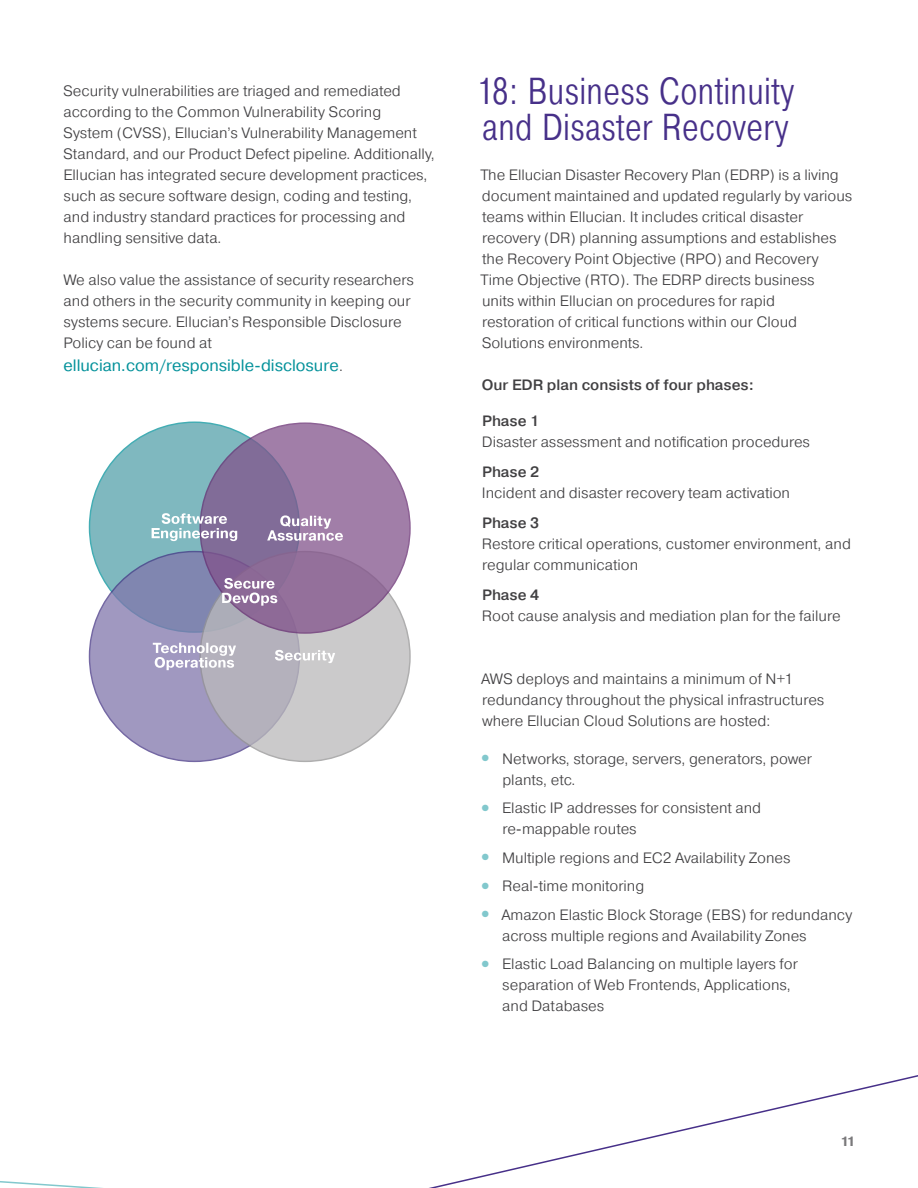
<style>
.page{position:relative;width:918px;height:1188px;background:#fff}
.page>*{position:absolute;margin:0;border:0;box-sizing:border-box;transform-origin:0 0}
.t1{font:300 37.5px/36px "Pragmatica Cond";letter-spacing:.01em;color:#473089}
.t2{font:16.5px "Pragmatica";color:#05929b}
.t3{font:300 15px/21px "Pragmatica";color:#414042}
.t4{font:500 15px "Pragmatica";color:#414042}
.t5{font:700 13.5px "Pragmatica";color:#7a797b}
.s1{font-weight:300;font-size:15px;color:#414042}
.s2{color:#82c8cd}
</style>
<div class="page">
<div style="left:90px;top:422px;width:209px;height:210px;background:#7fb8bf;border-radius:50%"></div>
<svg style="left:90px;top:552px;width:209px;height:209px;fill:#a098c0"></svg>
<svg style="left:200px;top:552px;width:210px;height:209px;fill:#cbcacb"></svg>
<svg style="left:200px;top:423px;width:210px;height:210px"></svg>
<svg style="left:222px;top:578px;width:55px;height:28px"></svg>
<svg style="left:267px;top:515px;width:76px;height:26px"></svg>
<svg style="left:152px;top:513px;width:85px;height:28px"></svg>
<svg style="left:153px;top:643px;width:83px;height:27px"></svg>
<svg style="left:275px;top:650px;width:60px;height:13px"></svg>
<svg style="left:0;top:1099px;width:821px;height:89px"></svg>
<p class="t3" style="left:63px;top:80px;width:373px">Security vulnerabilities are triaged and remediated according to the Common Vulnerability Scoring<br>System (CVSS), Ellucian’s Vulnerability Management Standard, and our Product Defect pipeline. Additionally, Ellucian has integrated secure development practices, such as secure software design, coding and testing, and industry standard practices for processing and handling sensitive data.</p>
<p class="t3" style="left:63px;top:269px;width:352px">We also value the assistance of security researchers and others in the security community in keeping our systems secure. Ellucian’s Responsible Disclosure Policy can be found at</p>
<p class="t2" style="left:63px;top:352px;width:281px">ellucian.com/responsible-disclosure<span class="s1">.</span></p>
<h1 class="t1" style="left:477px;top:74px;width:319px">18: Business Continuity and Disaster Recovery</h1>
<p class="t3" style="left:481px;top:164px;width:373px">The Ellucian Disaster Recovery Plan (EDRP) is a living document maintained and updated regularly by various teams within Ellucian. It includes critical disaster recovery (DR) planning assumptions and establishes the Recovery Point Objective (RPO) and Recovery Time Objective (RTO). The EDRP directs business<br>units within Ellucian on procedures for rapid<br>restoration of critical functions within our Cloud Solutions environments.</p>
<p class="t4" style="left:482px;top:375px;width:274px">Our EDR plan consists of four phases:</p>
<p class="t4" style="left:482px;top:411px;width:59px">Phase 1</p>
<p class="t3" style="left:482px;top:431px;width:330px">Disaster assessment and notification procedures</p>
<p class="t4" style="left:482px;top:462px;width:59px">Phase 2</p>
<p class="t3" style="left:482px;top:482px;width:310px">Incident and disaster recovery team activation</p>
<p class="t4" style="left:482px;top:513px;width:59px">Phase 3</p>
<p class="t3" style="left:482px;top:533px;width:371px">Restore critical operations, customer environment, and regular communication</p>
<p class="t4" style="left:482px;top:585px;width:59px">Phase 4</p>
<p class="t3" style="left:482px;top:605px;width:360px">Root cause analysis and mediation plan for the failure</p>
<p class="t3" style="left:481px;top:668px;width:345px">AWS deploys and maintains a minimum of N+1 redundancy throughout the physical infrastructures where Ellucian Cloud Solutions are hosted:</p>
<p class="t3" style="left:502px;top:748px;width:311px;text-indent:-20px"><span class="s2">●</span> Networks, storage, servers, generators, power plants, etc.</p>
<p class="t3" style="left:502px;top:797px;width:260px;text-indent:-20px"><span class="s2">●</span> Elastic IP addresses for consistent and re-mappable routes</p>
<p class="t3" style="left:482px;top:847px;width:310px"><span class="s2">●</span> Multiple regions and EC2 Availability Zones</p>
<p class="t3" style="left:482px;top:875px;width:164px"><span class="s2">●</span> Real-time monitoring</p>
<p class="t3" style="left:502px;top:904px;width:351px;text-indent:-20px"><span class="s2">●</span> Amazon Elastic Block Storage (EBS) for redundancy across multiple regions and Availability Zones</p>
<p class="t3" style="left:502px;top:953px;width:297px;text-indent:-20px"><span class="s2">●</span> Elastic Load Balancing on multiple layers for separation of Web Frontends, Applications, and Databases</p>
<p class="t5" style="left:840px;top:1133px;width:17px">11</p>
</div>
